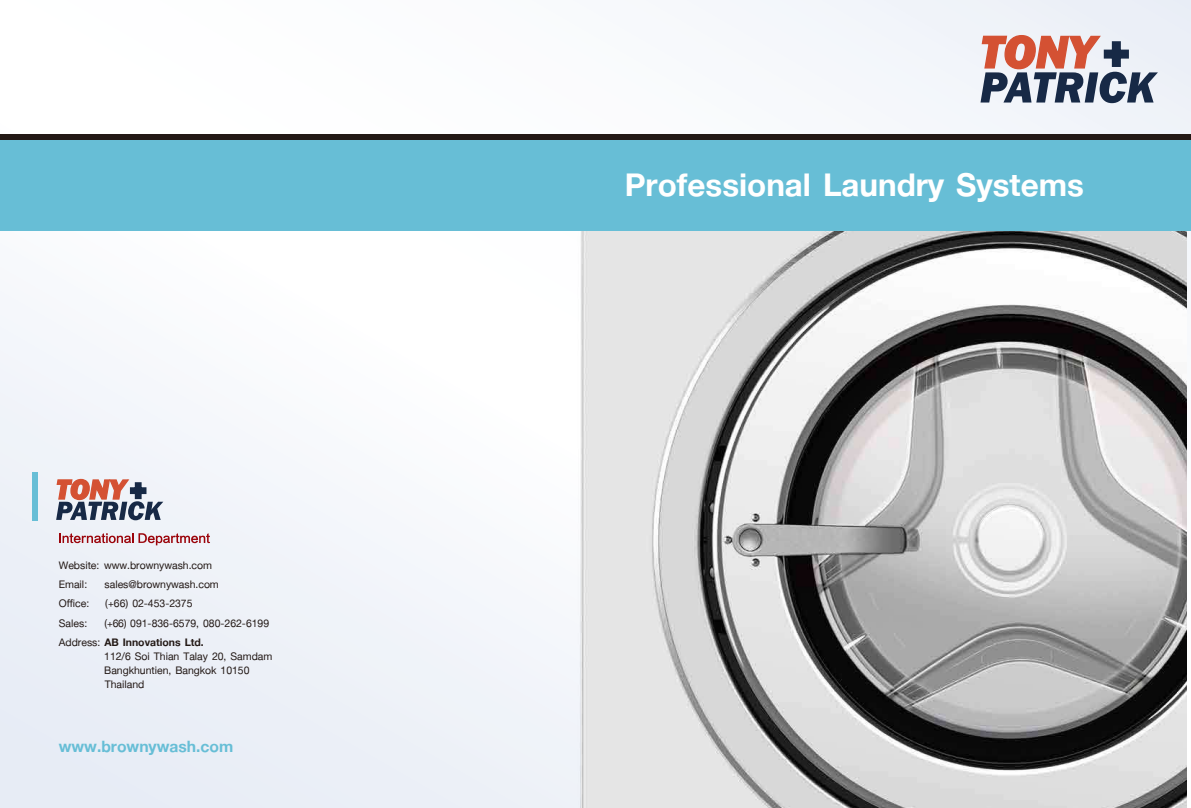
<style>
.page{position:relative;width:1191px;height:808px;background:#fff}
.page>*{position:absolute;margin:0;border:0;box-sizing:border-box;transform-origin:0 0}
.t1{font:48px "Kittithada Bold 75";color:#fff}
.t2{font:24px "Kittithada Bold 75";color:#67bed6}
.t3{font:16px/19.2px "Kittithada Roman 55";color:#231916}
.t4{font:16px "Kittithada Bold 75";color:#231916}
.s1{font-family:"Kittithada Roman 55"}
</style>
<div class="page">
<div style="left:0;top:0;width:1191px;height:808px;background:linear-gradient(to right,#fffffe,#e9edf3)"></div>
<img style="left:0;top:230px;width:1186px;height:578px">
<svg style="left:59px;top:533px;width:151px;height:12px"></svg>
<div style="left:0;top:135px;width:1191px;height:78px;background:#231916"></div>
<div style="left:0;top:140px;width:1191px;height:90px;background:#67bed6"></div>
<svg style="left:980px;top:34px;width:178px;height:69px"></svg>
<div style="left:33px;top:472px;width:5px;height:48px;background:#67bed6"></div>
<svg style="left:56px;top:476px;width:107px;height:44px"></svg>
<p class="t3" style="left:59px;top:555px;width:212px">Website: www.brownywash.com<br>Email: sales@brownywash.com<br>Office: (+66) 02-453-2375<br>Sales: (+66) 091-836-6579, 080-262-6199</p>
<p class="t4" style="left:59px;top:633px;width:146px"><span class="s1">Address:</span> AB Innovations Ltd.</p>
<p class="t3" style="left:104px;top:649px;width:170px;line-height:14px">112/6 Soi Thian Talay 20, Samdam<br>Bangkhuntien, Bangkok 10150<br>Thailand</p>
<h2 class="t2" style="left:59px;top:733px;width:176px">www.brownywash.com</h2>
<h1 class="t1" style="left:625px;top:159px;width:460px">Professional Laundry Systems</h1>
</div>
